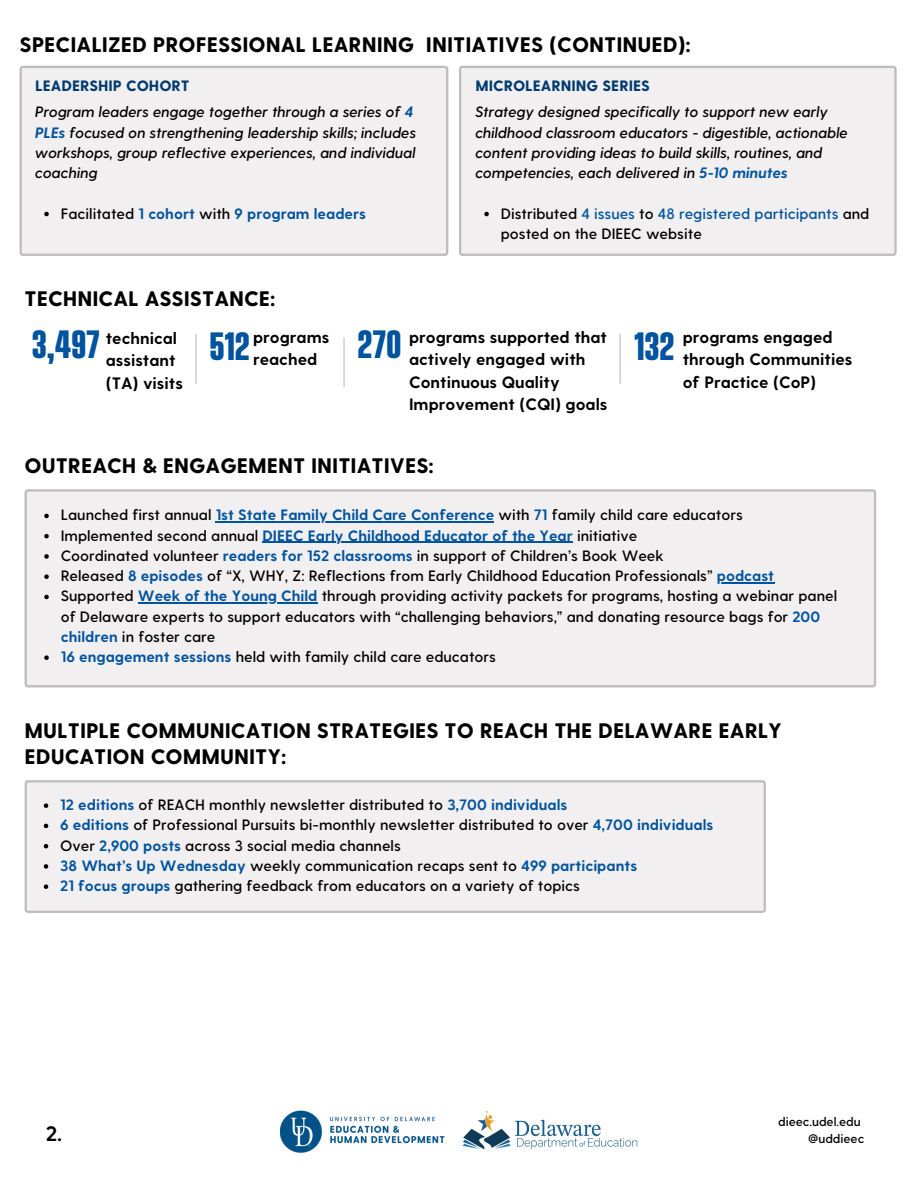
<style>
.page{position:relative;width:918px;height:1188px;background:#fff}
.page>*{position:absolute;margin:0;border:0;box-sizing:border-box;transform-origin:0 0}
.t1{font:700 36px "Vanguard CF";color:#00539f}
.t2{font:800 21px/25.8px "Greycliff CF";color:#000}
.t3{font:700 21px "Greycliff CF";color:#000}
.t4{font:700 16.5px/22.5px "Greycliff CF";color:#000}
.t5{font:600 15px/20.2px "Greycliff CF";color:#000}
.t6{font:italic 600 15px/20.2px "Greycliff CF";color:#000}
.t7{font:700 15px "Greycliff CF";color:#00539f}
.t8{font:800 15px "Greycliff CF";color:#003c71}
.t9{font:600 12.45px "Greycliff CF";color:#000}
.s1{font-weight:700;color:#00539f}
.s2{font-weight:600;color:#000}
.s3{color:#00539f}
</style>
<div class="page">
<div style="left:25px;top:489px;width:851px;height:198px;background:#f1efef"></div>
<svg style="left:44px;top:514px;width:5px;height:4px"></svg>
<hr style="left:216px;top:522px;width:278px;height:1px;background:#00539f">
<svg style="left:44px;top:534px;width:5px;height:4px"></svg>
<hr style="left:263px;top:542px;width:310px;height:1px;background:#00539f">
<svg style="left:44px;top:554px;width:5px;height:5px"></svg>
<svg style="left:44px;top:574px;width:5px;height:5px"></svg>
<hr style="left:717px;top:582px;width:57px;height:1px;background:#00539f">
<svg style="left:44px;top:595px;width:5px;height:4px"></svg>
<hr style="left:138px;top:603px;width:179px;height:1px;background:#00539f">
<svg style="left:44px;top:655px;width:5px;height:5px"></svg>
<div style="left:20px;top:66px;width:428px;height:190px;background:#f1efef"></div>
<div style="left:459px;top:66px;width:438px;height:190px;background:#f1efef"></div>
<hr style="left:195px;top:334px;width:2px;height:50px;background:#bdbdbd">
<hr style="left:343px;top:338px;width:2px;height:49px;background:#bdbdbd">
<hr style="left:620px;top:334px;width:1px;height:50px;background:#bdbdbd">
<svg style="left:44px;top:212px;width:5px;height:4px"></svg>
<svg style="left:484px;top:212px;width:5px;height:4px"></svg>
<div style="left:25px;top:780px;width:741px;height:133px;background:#f1efef"></div>
<svg style="left:44px;top:803px;width:4px;height:5px"></svg>
<svg style="left:44px;top:824px;width:4px;height:4px"></svg>
<svg style="left:44px;top:844px;width:4px;height:4px"></svg>
<svg style="left:44px;top:864px;width:4px;height:5px"></svg>
<svg style="left:44px;top:884px;width:4px;height:5px"></svg>
<img style="left:280px;top:1110px;width:165px;height:43px">
<img style="left:462px;top:1111px;width:176px;height:38px">
<p class="t2" style="left:20px;top:30px;width:673px">SPECIALIZED PROFESSIONAL LEARNING INITIATIVES (CONTINUED):</p>
<p class="t8" style="left:35px;top:76px;width:156px">LEADERSHIP COHORT</p>
<p class="t8" style="left:475px;top:76px;width:176px">MICROLEARNING SERIES</p>
<p class="t6" style="left:35px;top:101px;width:382px">Program leaders engage together through a series of <span class="s1">4<br>PLEs</span> focused on strengthening leadership skills; includes workshops, group reflective experiences, and individual coaching</p>
<p class="t7" style="left:61px;top:203px;width:307px"><span class="s2">Facilitated</span> 1 cohort <span class="s2">with</span> 9 program leaders</p>
<p class="t2" style="left:25px;top:285px;width:252px">TECHNICAL ASSISTANCE:</p>
<p class="t6" style="left:475px;top:101px;width:374px">Strategy designed specifically to support new early childhood classroom educators - digestible, actionable content providing ideas to build skills, routines, and competencies, each delivered in <span class="s1">5-10 minutes</span></p>
<p class="t5" style="left:501px;top:202px;width:370px">Distributed <span class="s3">4 issues</span> to <span class="s3">48 registered participants</span> and posted on the DIEEC website</p>
<p class="t1" style="left:32px;top:320px;width:70px">3,497</p>
<p class="t4" style="left:106px;top:326px;width:79px">technical assistant (TA) visits</p>
<p class="t1" style="left:210px;top:322px;width:42px">512</p>
<p class="t4" style="left:253px;top:325px;width:78px">programs</p>
<p class="t4" style="left:253px;top:347px;width:66px">reached</p>
<p class="t1" style="left:358px;top:320px;width:45px">270</p>
<p class="t4" style="left:409px;top:325px;width:200px">programs supported that actively engaged with<br>Continuous Quality<br>Improvement (CQI) goals</p>
<p class="t2" style="left:25px;top:451px;width:411px">OUTREACH &amp; ENGAGEMENT INITIATIVES:</p>
<p class="t1" style="left:634px;top:322px;width:42px">132</p>
<p class="t4" style="left:683px;top:325px;width:171px">programs engaged through Communities</p>
<p class="t4" style="left:683px;top:370px;width:135px">of Practice (CoP)</p>
<p class="t5" style="left:61px;top:504px;width:684px">Launched first annual <span class="s1">1st State Family Child Care Conference</span> with <span class="s1">71</span> family child care educators</p>
<p class="t7" style="left:61px;top:526px;width:578px"><span class="s2">Implemented second annual</span> DIEEC Early Childhood Educator of the Year <span class="s2">initiative</span></p>
<p class="t5" style="left:61px;top:545px;width:605px">Coordinated volunteer <span class="s1">readers for 152 classrooms</span> in support of Children’s Book Week</p>
<p class="t5" style="left:61px;top:565px;width:715px">Released <span class="s1">8 episodes</span> of “X, WHY, Z: Reflections from Early Childhood Education Professionals” <span class="s1">podcast</span></p>
<p class="t5" style="left:61px;top:585px;width:778px">Supported <span class="s1">Week of the Young Child</span> through providing activity packets for programs, hosting a webinar panel of Delaware experts to support educators with “challenging behaviors,” and donating resource bags for <span class="s1">200 children</span> in foster care</p>
<p class="t5" style="left:61px;top:646px;width:437px"><span class="s1">16 engagement sessions</span> held with family child care educators</p>
<p class="t2" style="left:25px;top:716px;width:759px">MULTIPLE COMMUNICATION STRATEGIES TO REACH THE DELAWARE EARLY<br>EDUCATION COMMUNITY:</p>
<p class="t5" style="left:60px;top:794px;width:509px"><span class="s1">12 editions</span> of REACH monthly newsletter distributed to <span class="s1">3,700 individuals</span></p>
<p class="t5" style="left:60px;top:814px;width:655px"><span class="s1">6 editions</span> of Professional Pursuits bi-monthly newsletter distributed to over <span class="s1">4,700 individuals</span></p>
<p class="t5" style="left:60px;top:834px;width:342px">Over <span class="s1">2,900 posts</span> across 3 social media channels</p>
<p class="t7" style="left:60px;top:856px;width:578px">38 What’s Up Wednesday <span class="s2">weekly communication recaps sent to</span> 499 participants</p>
<p class="t5" style="left:60px;top:875px;width:521px"><span class="s1">21 focus groups</span> gathering feedback from educators on a variety of topics</p>
<p class="t9" style="left:778px;top:1113px;width:84px">dieec.udel.edu</p>
<p class="t3" style="left:46px;top:1120px;width:18px">2.</p>
<p class="t9" style="left:808px;top:1130px;width:58px">@uddieec</p>
</div>
